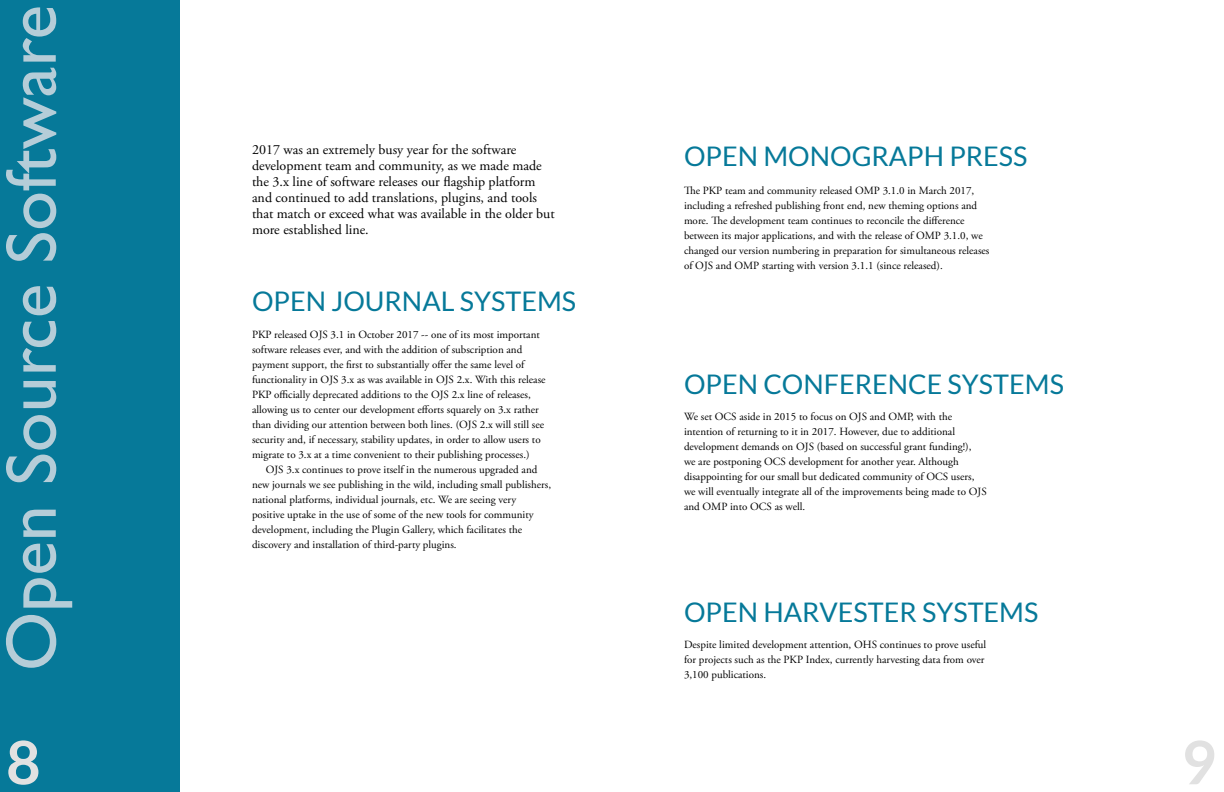
<style>
.page{position:relative;width:1224px;height:792px;background:#fff}
.page>*{position:absolute;margin:0;border:0;box-sizing:border-box;transform-origin:0 0}
.t1{font:72px "Gill Sans";color:#b5cdd8}
.t2{font:700 60px "Lato";color:#e1e1e1}
.t3{font:27px "Lato";color:#067999}
.t4{font:14px/16px "Adobe Garamond Pro";color:#000}
.t5{font:11px/15px "Adobe Garamond Pro";color:#000}
</style>
<div class="page">
<div style="left:0;top:0;width:180px;height:792px;background:#067999"></div>
<h1 class="t1" style="left:-10px;top:671px;width:667px;rotate:-90deg">Open Source Software</h1>
<p class="t4" style="left:252px;top:142px;width:304px">2017 was an extremely busy year for the software development team and community, as we made made the 3.x line of software releases our flagship platform and continued to add translations, plugins, and tools that match or exceed what was available in the older but more established line.</p>
<h3 class="t3" style="left:252px;top:286px;width:326px">OPEN JOURNAL SYSTEMS</h3>
<p class="t5" style="left:252px;top:327px;width:295px">PKP released OJS 3.1 in October 2017 -- one of its most important software releases ever, and with the addition of subscription and payment support, the first to substantially offer the same level of functionality in OJS 3.x as was available in OJS 2.x. With this release PKP officially deprecated additions to the OJS 2.x line of releases, allowing us to center our development efforts squarely on 3.x rather than dividing our attention between both lines. (OJS 2.x will still see security and, if necessary, stability updates, in order to allow users to migrate to 3.x at a time convenient to their publishing processes.)</p>
<p class="t5" style="left:252px;top:462px;width:301px;text-indent:14px">OJS 3.x continues to prove itself in the numerous upgraded and new journals we see publishing in the wild, including small publishers, national platforms, individual journals, etc. We are seeing very positive uptake in the use of some of the new tools for community development, including the Plugin Gallery, which facilitates the discovery and installation of third-party plugins.</p>
<h3 class="t3" style="left:684px;top:141px;width:345px">OPEN MONOGRAPH PRESS</h3>
<p class="t5" style="left:684px;top:183px;width:307px">The PKP team and community released OMP 3.1.0 in March 2017, including a refreshed publishing front end, new theming options and more. The development team continues to reconcile the difference between its major applications, and with the release of OMP 3.1.0, we changed our version numbering in preparation for simultaneous releases of OJS and OMP starting with version 3.1.1 (since released).</p>
<h3 class="t3" style="left:684px;top:369px;width:382px">OPEN CONFERENCE SYSTEMS</h3>
<p class="t5" style="left:684px;top:409px;width:304px">We set OCS aside in 2015 to focus on OJS and OMP, with the intention of returning to it in 2017. However, due to additional development demands on OJS (based on successful grant funding!),<br>we are postponing OCS development for another year. Although disappointing for our small but dedicated community of OCS users, we will eventually integrate all of the improvements being made to OJS and OMP into OCS as well.</p>
<h3 class="t3" style="left:684px;top:597px;width:356px">OPEN HARVESTER SYSTEMS</h3>
<p class="t5" style="left:684px;top:637px;width:304px">Despite limited development attention, OHS continues to prove useful for projects such as the PKP Index, currently harvesting data from over<br>3,100 publications.</p>
<h2 class="t2" style="left:6px;top:728px;width:36px">8</h2>
<h2 class="t2" style="left:1181px;top:728px;width:36px">9</h2>
</div>
